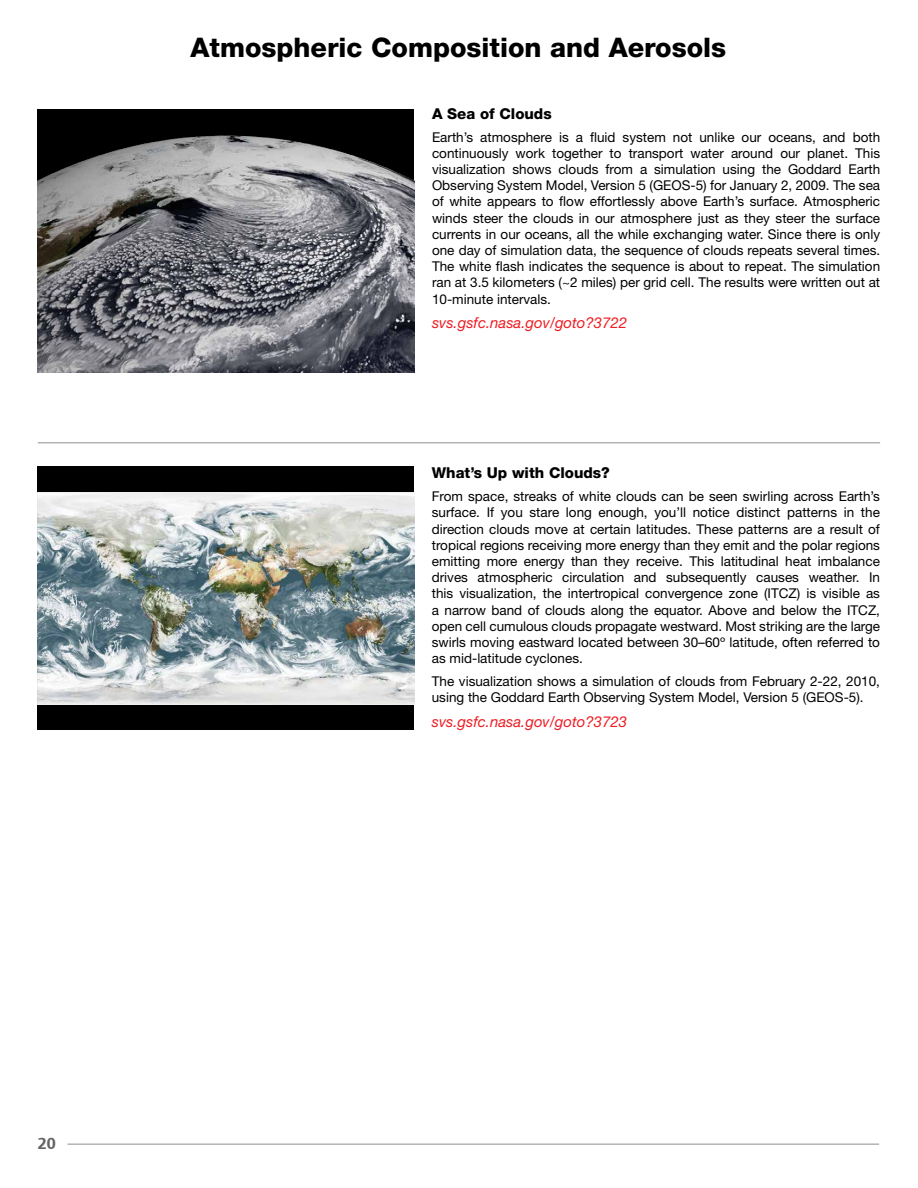
<style>
.page{position:relative;width:918px;height:1188px;background:#fff}
.page>*{position:absolute;margin:0;border:0;box-sizing:border-box;transform-origin:0 0}
.titles{font:800 27px "Helvetica Neue LT Std";color:#000}
.WebLink{font:italic 15px "Helvetica Neue LT Std";color:#ed1d24}
.Subtitle{font:800 15px "Helvetica Neue LT Std";color:#000}
.Body_Copy{font:800 15px "Helvetica Neue LT Std";color:#000}
.t1{font:15px "Charcoal CY";color:#636567}
.Body_Copy-2{font:13.5px/16.2px "Helvetica Neue LT Std";color:#000;text-align:justify}
</style>
<div class="page">
<hr style="left:68px;top:1143px;width:811px;height:2px;background:#b1b3b6">
<div style="left:38px;top:109px;width:376px;height:264px;background:#000"></div>
<img style="left:38px;top:135px;width:376px;height:238px">
<hr style="left:38px;top:442px;width:842px;height:1px;background:#b1b3b6">
<div style="left:38px;top:467px;width:376px;height:263px;background:#000"></div>
<img style="left:38px;top:492px;width:376px;height:212px">
<p class="titles" style="left:191px;top:31px;width:537px">Atmospheric Composition and Aerosols</p>
<p class="Body_Copy" style="left:432px;top:104px;width:121px">A Sea of Clouds</p>
<p class="Body_Copy-2" style="left:432px;top:129px;width:450px">Earth’s atmosphere is a fluid system not unlike our oceans, and both continuously work together to transport water around our planet. This visualization shows clouds from a simulation using the Goddard Earth Observing System Model, Version 5 (GEOS-5) for January 2, 2009. The sea of white appears to flow effortlessly above Earth’s surface. Atmospheric winds steer the clouds in our atmosphere just as they steer the surface currents in our oceans, all the while exchanging water. Since there is only one day of simulation data, the sequence of clouds repeats several times.<br>The white flash indicates the sequence is about to repeat. The simulation ran at 3.5 kilometers (~2 miles) per grid cell. The results were written out at 10-minute intervals.</p>
<p class="WebLink" style="left:432px;top:314px;width:197px">svs.gsfc.nasa.gov/goto?3722</p>
<p class="Subtitle" style="left:432px;top:464px;width:180px">What’s Up with Clouds?</p>
<p class="Body_Copy-2" style="left:432px;top:488px;width:450px">From space, streaks of white clouds can be seen swirling across Earth’s surface. If you stare long enough, you’ll notice distinct patterns in the direction clouds move at certain latitudes. These patterns are a result of tropical regions receiving more energy than they emit and the polar regions emitting more energy than they receive. This latitudinal heat imbalance drives atmospheric circulation and subsequently causes weather. In this visualization, the intertropical convergence zone (ITCZ) is visible as a narrow band of clouds along the equator. Above and below the ITCZ, open cell cumulous clouds propagate westward. Most striking are the large swirls moving eastward located between 30–60º latitude, often referred to as mid-latitude cyclones.</p>
<p class="Body_Copy-2" style="left:432px;top:673px;width:450px">The visualization shows a simulation of clouds from February 2-22, 2010, using the Goddard Earth Observing System Model, Version 5 (GEOS-5).</p>
<p class="WebLink" style="left:432px;top:713px;width:197px">svs.gsfc.nasa.gov/goto?3723</p>
<p class="t1" style="left:38px;top:1134px;width:20px">20</p>
</div>
